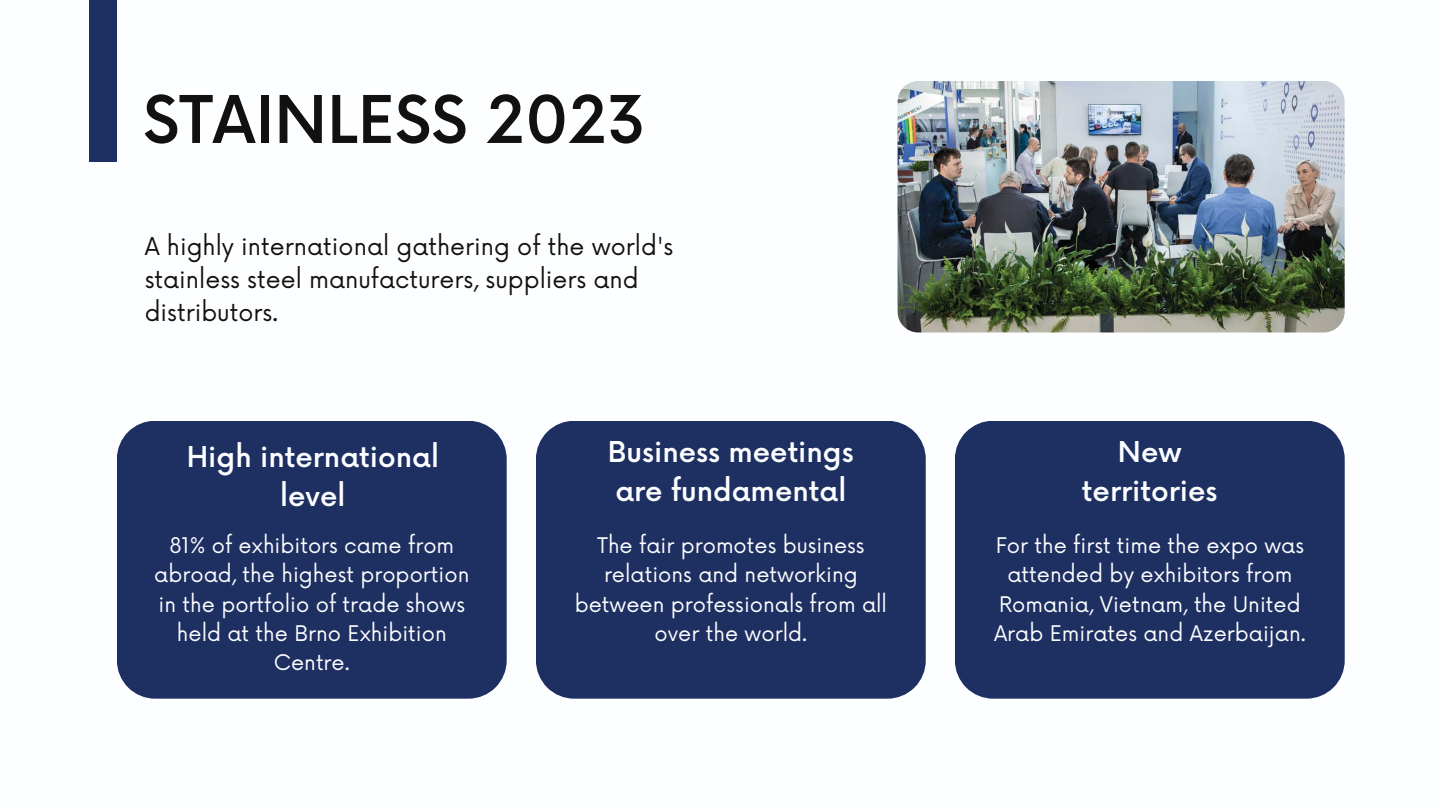
<style>
.page{position:relative;width:1440px;height:810px;background:#fff}
.page>*{position:absolute;margin:0;border:0;box-sizing:border-box;transform-origin:0 0}
.t1{font:500 64px "Now";color:#101110}
.t2{font:500 28px/39px "Now";color:#fdfeff;text-align:center}
.t3{font:23.8px/33px "Now";color:#101110}
.t4{font:21px/29.3px "Now";color:#fdfeff;text-align:center}
</style>
<div class="page">
<div style="left:117px;top:421px;width:390px;height:278px;background:#1e2f62"></div>
<div style="left:536px;top:421px;width:390px;height:278px;background:#1e2f62"></div>
<div style="left:955px;top:421px;width:390px;height:278px;background:#1e2f62"></div>
<div style="left:90px;top:0;width:27px;height:161px;background:#1e2f62"></div>
<img style="left:898px;top:81px;width:447px;height:252px;border-radius:21px">
<h1 class="t1" style="left:143px;top:85px;width:505px">STAINLESS 2023</h1>
<p class="t3" style="left:145px;top:231px;width:530px">A highly international gathering of the world's stainless steel manufacturers, suppliers and distributors.</p>
<h2 class="t2" style="left:187px;top:439px;width:254px">High international level</h2>
<h2 class="t2" style="left:608px;top:434px;width:247px;text-align:left">Business meetings are fundamental</h2>
<h2 class="t2" style="left:1082px;top:434px;width:137px">New territories</h2>
<p class="t4" style="left:154px;top:532px;width:317px">81% of exhibitors came from abroad, the highest proportion in the portfolio of trade shows held at the Brno Exhibition<br>Centre.</p>
<p class="t4" style="left:575px;top:532px;width:314px">The fair promotes business relations and networking between professionals from all over the world.</p>
<p class="t4" style="left:994px;top:532px;width:313px">For the first time the expo was attended by exhibitors from<br>Romania, Vietnam, the United<br>Arab Emirates and Azerbaijan.</p>
</div>
